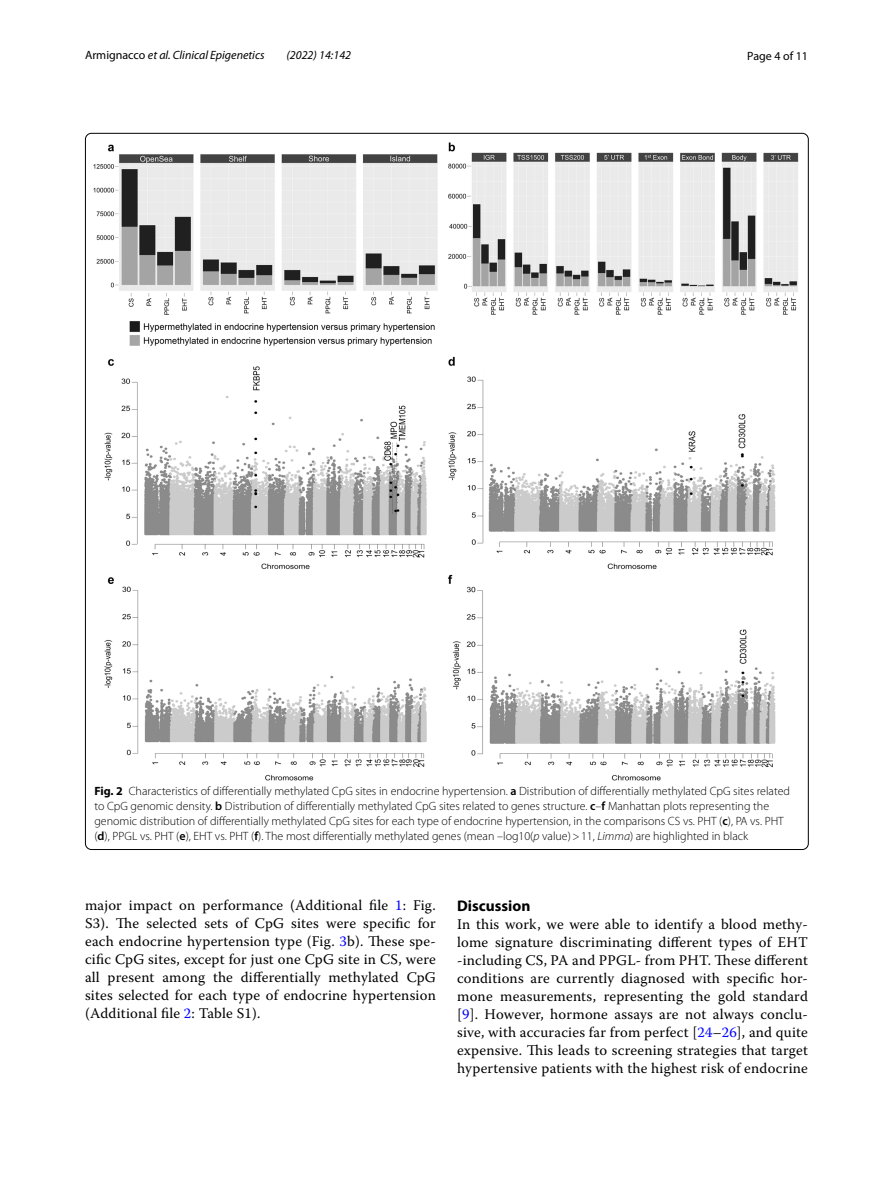
<style>
.page{position:relative;width:893px;height:1187px;background:#fff}
.page>*{position:absolute;margin:0;border:0;box-sizing:border-box;transform-origin:0 0}
.t1{font:700 15.45px "Myriad Pro";color:#000}
.t2{font:14.7px/18px "Warnock Pro";letter-spacing:.015em;color:#000;text-align:justify}
.t3{font:300 12px/15px "Myriad Pro";color:#000}
.t4{font:italic 12px "Myriad Pro";color:#000}
.t5{font:12px "Myriad Pro";color:#000}
.s1{font-style:normal}
.s2{font-weight:700}
.s3{font-weight:600}
.s4{font-style:italic}
.s5{color:#00f}
</style>
<div class="page">
<img style="left:94px;top:142px;width:705px;height:638px">
<p class="t4" style="left:85px;top:48px;width:181px"><span class="s1">Armignacco</span> et al. Clinical Epigenetics</p>
<p class="t4" style="left:286px;top:48px;width:66px">(2022) 14:142</p>
<p class="t5" style="left:747px;top:48px;width:62px">Page 4 of 11</p>
<p class="t3" style="left:94px;top:784px;width:697px"><span class="s2">Fig. 2</span> Characteristics of differentially methylated CpG sites in endocrine hypertension. <span class="s3">a</span> Distribution of differentially methylated CpG sites related to CpG genomic density. <span class="s3">b</span> Distribution of differentially methylated CpG sites related to genes structure. <span class="s3">c</span>–<span class="s3">f</span> Manhattan plots representing the genomic distribution of differentially methylated CpG sites for each type of endocrine hypertension, in the comparisons CS vs. PHT (<span class="s3">c</span>), PA vs. PHT (<span class="s3">d</span>), PPGL vs. PHT (<span class="s3">e</span>), EHT vs. PHT (<span class="s3">f</span>). The most differentially methylated genes (mean –log10(<span class="s4">p</span> value)&gt;11, <span class="s4">Limma</span>) are highlighted in black</p>
<p class="t2" style="left:85px;top:896px;width:352px">major impact on performance (Additional file <span class="s5">1</span>: Fig.<br>S3). The selected sets of CpG sites were specific for each endocrine hypertension type (Fig. <span class="s5">3</span>b). These spe&shy;cific CpG sites, except for just one CpG site in CS, were all present among the differentially methylated CpG sites selected for each type of endocrine hypertension (Additional file <span class="s5">2</span>: Table S1).</p>
<p class="t1" style="left:457px;top:895px;width:75px">Discussion</p>
<p class="t2" style="left:457px;top:914px;width:352px">In this work, we were able to identify a blood methy&shy;lome signature discriminating different types of EHT -including CS, PA and PPGL- from PHT. These different conditions are currently diagnosed with specific hor&shy;mone measurements, representing the gold standard [<span class="s5">9</span>]. However, hormone assays are not always conclu&shy;sive, with accuracies far from perfect [<span class="s5">24</span>–<span class="s5">26</span>], and quite expensive. This leads to screening strategies that target hypertensive patients with the highest risk of endocrine</p>
</div>
